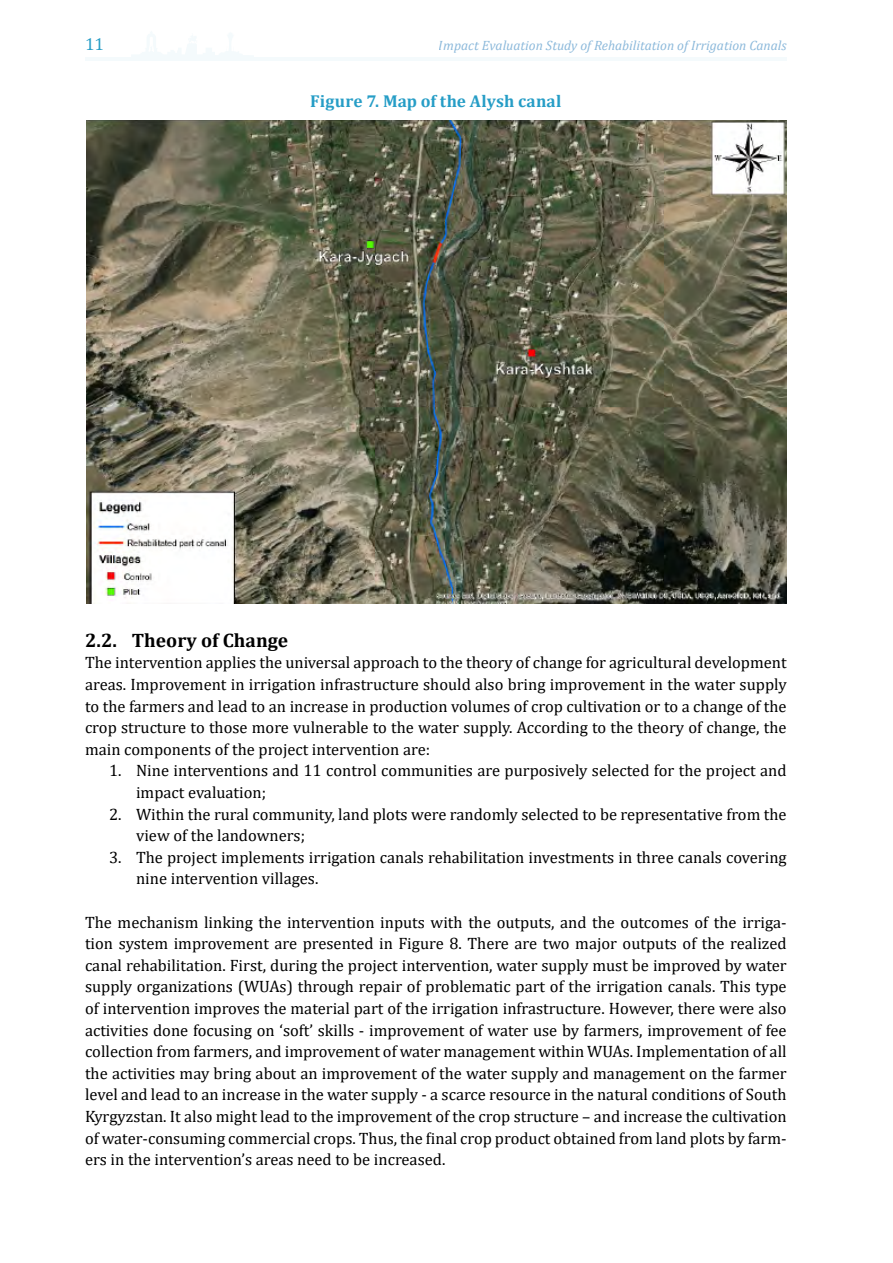
<style>
.page{position:relative;width:893px;height:1263px;background:#fff}
.page>*{position:absolute;margin:0;border:0;box-sizing:border-box;transform-origin:0 0}
.t1{font:700 19.5px "Cambria";color:#000}
.t2{font:700 17.25px "Cambria";letter-spacing:.01em;color:#269dc6}
.t3{font:17.25px "Cambria";color:#269dc6}
.Body{font:16.5px/21.6px "Cambria";color:#000}
.t4{font:italic 13.5px "Cambria";color:#70a8d2}
</style>
<div class="page">
<svg style="left:132px;top:32px;width:122px;height:25px"></svg>
<hr style="left:85px;top:57px;width:702px;height:3px;background:#f4fafc">
<img style="left:86px;top:121px;width:701px;height:482px">
<p class="t3" style="left:85px;top:34px;width:21px">11</p>
<p class="t4" style="left:439px;top:35px;width:349px">Impact Evaluation Study of Rehabilitation of Irrigation Canals</p>
<p class="t2" style="left:310px;top:89px;width:253px">Figure 7. Map of the Alysh canal</p>
<p class="t1" style="left:85px;top:626px;width:205px">2.2. Theory of Change</p>
<p class="Body" style="left:85px;top:652px;width:703px;text-align:justify">The intervention applies the universal approach to the theory of change for agricultural development areas. Improvement in irrigation infrastructure should also bring improvement in the water supply to the farmers and lead to an increase in production volumes of crop cultivation or to a change of the crop structure to those more vulnerable to the water supply. According to the theory of change, the main components of the project intervention are:</p>
<p class="Body" style="left:136px;top:760px;width:652px;text-indent:-27px">1. Nine interventions and 11 control communities are purposively selected for the project and impact evaluation;</p>
<p class="Body" style="left:136px;top:803px;width:652px;text-indent:-27px">2. Within the rural community, land plots were randomly selected to be representative from the view of the landowners;</p>
<p class="Body" style="left:136px;top:846px;width:652px;text-indent:-27px">3. The project implements irrigation canals rehabilitation investments in three canals covering nine intervention villages.</p>
<p class="Body" style="left:85px;top:911px;width:703px;text-align:justify">The mechanism linking the intervention inputs with the outputs, and the outcomes of the irriga&shy;tion system improvement are presented in Figure 8. There are two major outputs of the realized canal rehabilitation. First, during the project intervention, water supply must be improved by water supply organizations (WUAs) through repair of problematic part of the irrigation canals. This type of intervention improves the material part of the irrigation infrastructure. However, there were also activities done focusing on ‘soft’ skills - improvement of water use by farmers, improvement of fee collection from farmers, and improvement of water management within WUAs. Implementation of all the activities may bring about an improvement of the water supply and management on the farmer level and lead to an increase in the water supply - a scarce resource in the natural conditions of South Kyrgyzstan. It also might lead to the improvement of the crop structure – and increase the cultivation of water-consuming commercial crops. Thus, the final crop product obtained from land plots by farm&shy;ers in the intervention’s areas need to be increased.</p>
</div>
